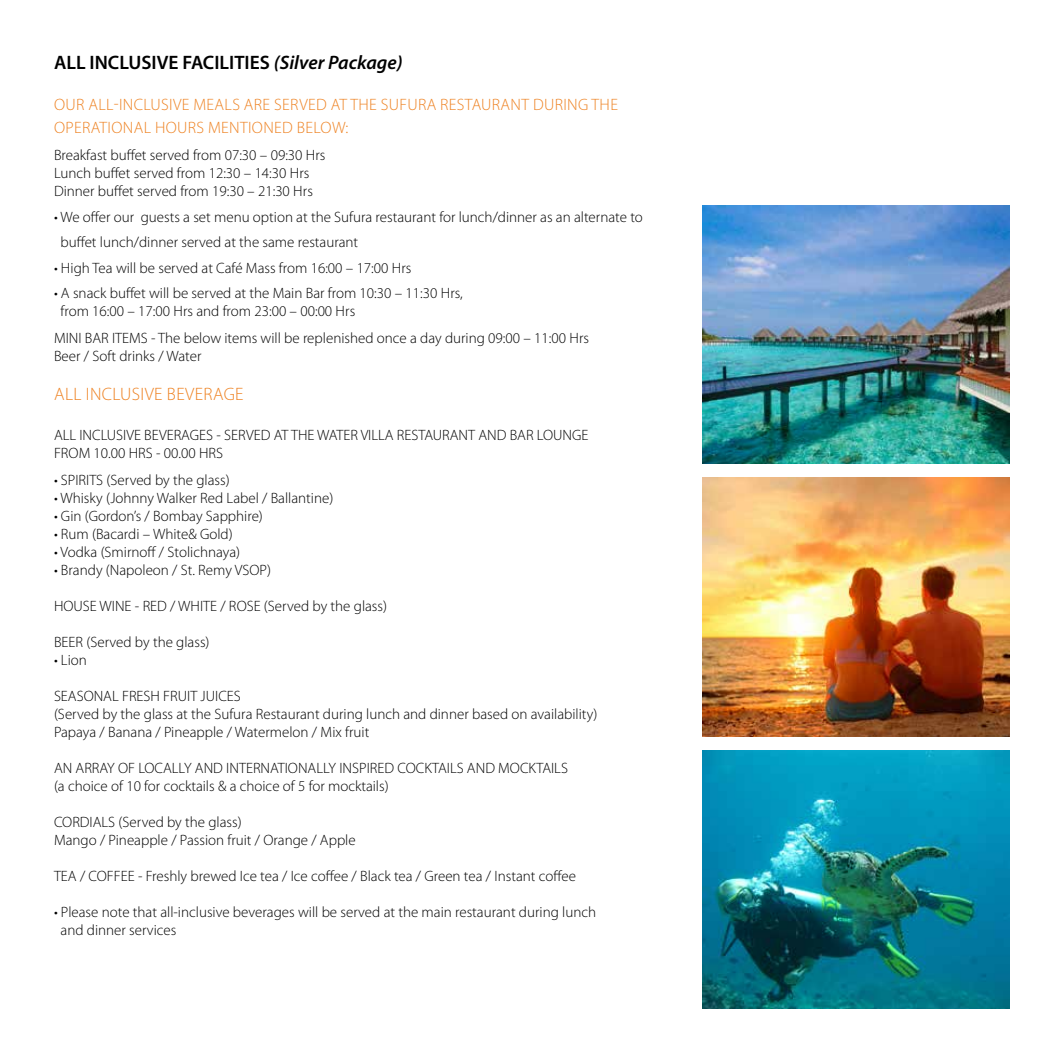
<style>
.page{position:relative;width:1063px;height:1063px;background:#fff}
.page>*{position:absolute;margin:0;border:0;box-sizing:border-box;transform-origin:0 0}
.t1{font:600 19.5px "Myriad Pro";color:#000}
.t2{font:300 18px "Myriad Pro";letter-spacing:.02em;color:#ee8222}
.t3{font:300 16.5px/23.4px "Myriad Pro";letter-spacing:.02em;color:#ee8222}
.t4{font:300 15px/18px "Myriad Pro";color:#000}
.s1{font-style:italic}
</style>
<div class="page">
<img style="left:703px;top:478px;width:306px;height:258px">
<img style="left:703px;top:205px;width:306px;height:259px">
<img style="left:703px;top:750px;width:306px;height:259px">
<h1 class="t1" style="left:54px;top:50px;width:350px">ALL INCLUSIVE FACILITIES <span class="s1">(Silver Package)</span></h1>
<p class="t3" style="left:54px;top:93px;width:565px">OUR ALL-INCLUSIVE MEALS ARE SERVED AT THE SUFURA RESTAURANT DURING THE<br>OPERATIONAL HOURS MENTIONED BELOW:</p>
<p class="t4" style="left:54px;top:146px;width:273px">Breakfast buffet served from 07:30 – 09:30 Hrs<br>Lunch buffet served from 12:30 – 14:30 Hrs<br>Dinner buffet served from 19:30 – 21:30 Hrs</p>
<p class="t4" style="left:61px;top:204px;width:584px;line-height:25.5px;text-indent:-7px">• We offer our guests a set menu option at the Sufura restaurant for lunch/dinner as an alternate to buffet lunch/dinner served at the same restaurant</p>
<p class="t4" style="left:54px;top:259px;width:359px">• High Tea will be served at Café Mass from 16:00 – 17:00 Hrs</p>
<p class="t4" style="left:61px;top:284px;width:404px;text-indent:-7px">• A snack buffet will be served at the Main Bar from 10:30 – 11:30 Hrs, from 16:00 – 17:00 Hrs and from 23:00 – 00:00 Hrs</p>
<p class="t4" style="left:54px;top:329px;width:537px">MINI BAR ITEMS - The below items will be replenished once a day during 09:00 – 11:00 Hrs<br>Beer / Soft drinks / Water</p>
<p class="t2" style="left:54px;top:383px;width:191px">ALL INCLUSIVE BEVERAGE</p>
<p class="t4" style="left:54px;top:426px;width:536px">ALL INCLUSIVE BEVERAGES - SERVED AT THE WATER VILLA RESTAURANT AND BAR LOUNGE<br>FROM 10.00 HRS - 00.00 HRS</p>
<p class="t4" style="left:54px;top:471px;width:177px">• SPIRITS (Served by the glass)</p>
<p class="t4" style="left:54px;top:489px;width:281px">• Whisky (Johnny Walker Red Label / Ballantine)</p>
<p class="t4" style="left:54px;top:507px;width:210px">• Gin (Gordon’s / Bombay Sapphire)</p>
<p class="t4" style="left:54px;top:525px;width:180px">• Rum (Bacardi – White&amp; Gold)</p>
<p class="t4" style="left:54px;top:543px;width:188px">• Vodka (Smirnoff / Stolichnaya)</p>
<p class="t4" style="left:54px;top:561px;width:218px">• Brandy (Napoleon / St. Remy VSOP)</p>
<p class="t4" style="left:54px;top:597px;width:335px">HOUSE WINE - RED / WHITE / ROSE (Served by the glass)</p>
<p class="t4" style="left:54px;top:633px;width:157px">BEER (Served by the glass)</p>
<p class="t4" style="left:54px;top:651px;width:34px">• Lion</p>
<p class="t4" style="left:54px;top:687px;width:545px">SEASONAL FRESH FRUIT JUICES<br>(Served by the glass at the Sufura Restaurant during lunch and dinner based on availability)<br>Papaya / Banana / Pineapple / Watermelon / Mix fruit</p>
<p class="t4" style="left:54px;top:759px;width:515px">AN ARRAY OF LOCALLY AND INTERNATIONALLY INSPIRED COCKTAILS AND MOCKTAILS (a choice of 10 for cocktails &amp; a choice of 5 for mocktails)</p>
<p class="t4" style="left:54px;top:813px;width:303px">CORDIALS (Served by the glass)<br>Mango / Pineapple / Passion fruit / Orange / Apple</p>
<p class="t4" style="left:54px;top:867px;width:523px">TEA / COFFEE - Freshly brewed Ice tea / Ice coffee / Black tea / Green tea / Instant coffee</p>
<p class="t4" style="left:61px;top:903px;width:537px;text-indent:-7px">• Please note that all-inclusive beverages will be served at the main restaurant during lunch and dinner services</p>
</div>
